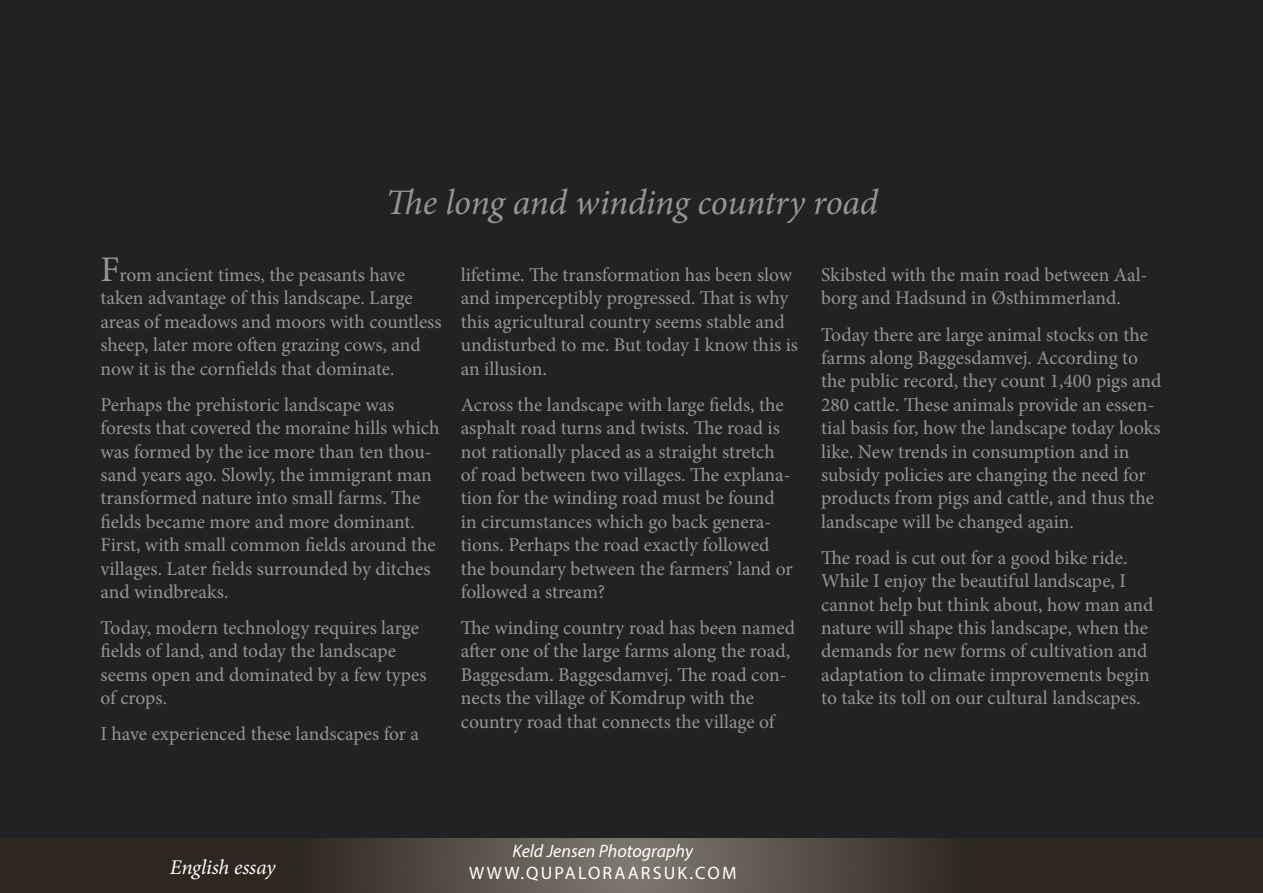
<style>
.page{position:relative;width:1263px;height:893px;background:#222}
.page>*{position:absolute;margin:0;border:0;box-sizing:border-box;transform-origin:0 0}
.t1{font:italic 36px "Minion Pro";letter-spacing:-.01em;color:#939598}
.t2{font:italic 21px "Minion Pro";letter-spacing:-.01em;color:#fff}
.t3{font:19.5px/23.4px "Minion Pro";letter-spacing:-.005em;color:#939598}
.t4{font:italic 18px "Myriad Pro";color:#fff}
.t5{font:18px "Myriad Pro";letter-spacing:.12em;color:#fff}
.s1{font-size:36px}
</style>
<div class="page">
<svg style="left:1px;top:838px;width:1262px;height:55px;background:#433d35"></svg>
<h1 class="t1" style="left:386px;top:178px;width:494px">The long and winding country road</h1>
<p class="t3" style="left:100px;top:263px;width:343px"><span class="s1">F</span>rom ancient times, the peasants have taken advantage of this landscape. Large areas of meadows and moors with countless sheep, later more often grazing cows, and now it is the cornfields that dominate.</p>
<p class="t3" style="left:100px;top:393px;width:341px">Perhaps the prehistoric landscape was forests that covered the moraine hills which was formed by the ice more than ten thou&shy;sand years ago. Slowly, the immigrant man transformed nature into small farms. The fields became more and more dominant.<br>First, with small common fields around the villages. Later fields surrounded by ditches and windbreaks.</p>
<p class="t3" style="left:100px;top:616px;width:328px">Today, modern technology requires large fields of land, and today the landscape seems open and dominated by a few types of crops.</p>
<p class="t3" style="left:100px;top:723px;width:320px">I have experienced these landscapes for a</p>
<p class="t3" style="left:461px;top:263px;width:339px">lifetime. The transformation has been slow and imperceptibly progressed. That is why this agricultural country seems stable and undisturbed to me. But today I know this is an illusion.</p>
<p class="t3" style="left:461px;top:393px;width:333px">Across the landscape with large fields, the asphalt road turns and twists. The road is not rationally placed as a straight stretch of road between two villages. The explana&shy;tion for the winding road must be found in circumstances which go back genera&shy;tions. Perhaps the road exactly followed the boundary between the farmers’ land or followed a stream?</p>
<p class="t3" style="left:461px;top:616px;width:336px">The winding country road has been named after one of the large farms along the road, Baggesdam. Baggesdamvej. The road con&shy;nects the village of Komdrup with the country road that connects the village of</p>
<p class="t3" style="left:821px;top:263px;width:328px">Skibsted with the main road between Aal&shy;borg and Hadsund in Østhimmerland.</p>
<p class="t3" style="left:821px;top:323px;width:342px">Today there are large animal stocks on the farms along Baggesdamvej. According to the public record, they count 1,400 pigs and 280 cattle. These animals provide an essen&shy;tial basis for, how the landscape today looks like. New trends in consumption and in subsidy policies are changing the need for products from pigs and cattle, and thus the landscape will be changed again.</p>
<p class="t3" style="left:821px;top:546px;width:334px">The road is cut out for a good bike ride.<br>While I enjoy the beautiful landscape, I cannot help but think about, how man and nature will shape this landscape, when the demands for new forms of cultivation and adaptation to climate improvements begin to take its toll on our cultural landscapes.</p>
<p class="t4" style="left:512px;top:840px;width:182px">Keld Jensen Photography</p>
<p class="t2" style="left:170px;top:853px;width:107px">English essay</p>
<p class="t5" style="left:469px;top:862px;width:269px">WWW.QUPALORAARSUK.COM</p>
</div>
